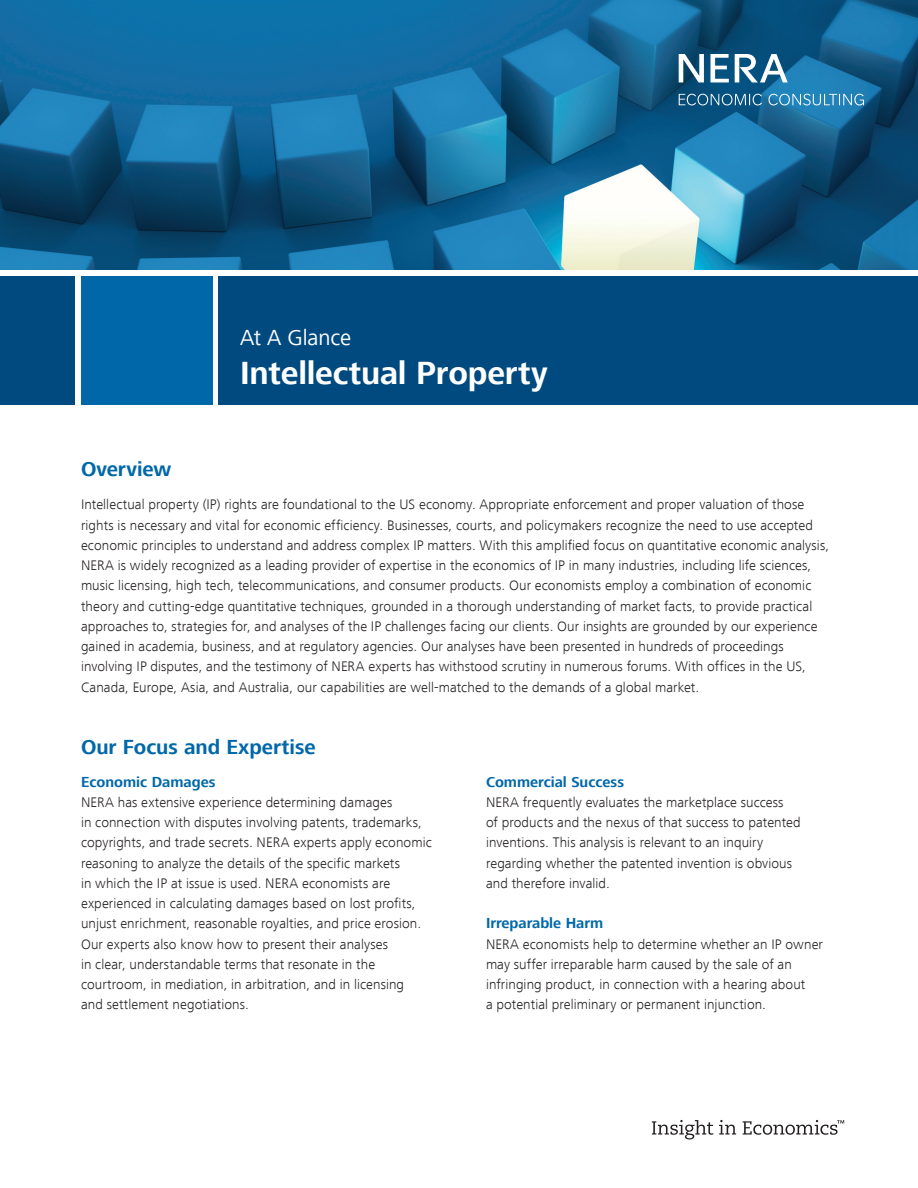
<style>
.page{position:relative;width:918px;height:1188px;background:#fff}
.page>*{position:absolute;margin:0;border:0;box-sizing:border-box;transform-origin:0 0}
.t1{font:700 33px "Frutiger Next LT";letter-spacing:-.005em;color:#fff}
.t2{font:22.5px "Frutiger Next LT";letter-spacing:-.005em;color:#fff}
.t3{font:700 21px "Frutiger Next LT";color:#0068a9}
.t4{font:700 15px "Frutiger Next LT";color:#0068a9}
.t5{font:300 14.25px/20.2px "Frutiger Next LT";letter-spacing:.005em;color:#231f20}
</style>
<div class="page">
<div style="left:219px;top:276px;width:699px;height:129px;background:#004a7f"></div>
<div style="left:0;top:276px;width:75px;height:129px;background:#004a7f"></div>
<div style="left:81px;top:276px;width:131px;height:129px;background:#0068a9"></div>
<img style="left:0;top:0;width:918px;height:270px">
<svg style="left:679px;top:54px;width:25px;height:28px"></svg>
<svg style="left:710px;top:54px;width:19px;height:28px"></svg>
<svg style="left:735px;top:54px;width:53px;height:28px"></svg>
<svg style="left:679px;top:94px;width:83px;height:11px"></svg>
<svg style="left:768px;top:94px;width:96px;height:11px"></svg>
<svg style="left:652px;top:1120px;width:61px;height:19px"></svg>
<svg style="left:719px;top:1120px;width:17px;height:15px"></svg>
<svg style="left:743px;top:1120px;width:101px;height:15px"></svg>
<h2 class="t2" style="left:240px;top:325px;width:113px">At A Glance</h2>
<h1 class="t1" style="left:240px;top:355px;width:309px">Intellectual Property</h1>
<h3 class="t3" style="left:81px;top:457px;width:92px">Overview</h3>
<p class="t5" style="left:81px;top:495px;width:750px">Intellectual property (IP) rights are foundational to the US economy. Appropriate enforcement and proper valuation of those rights is necessary and vital for economic efficiency. Businesses, courts, and policymakers recognize the need to use accepted economic principles to understand and address complex IP matters. With this amplified focus on quantitative economic analysis, NERA is widely recognized as a leading provider of expertise in the economics of IP in many industries, including life sciences, music licensing, high tech, telecommunications, and consumer products. Our economists employ a combination of economic theory and cutting-edge quantitative techniques, grounded in a thorough understanding of market facts, to provide practical approaches to, strategies for, and analyses of the IP challenges facing our clients. Our insights are grounded by our experience gained in academia, business, and at regulatory agencies. Our analyses have been presented in hundreds of proceedings involving IP disputes, and the testimony of NERA experts has withstood scrutiny in numerous forums. With offices in the US, Canada, Europe, Asia, and Australia, our capabilities are well-matched to the demands of a global market.</p>
<h3 class="t3" style="left:81px;top:735px;width:236px">Our Focus and Expertise</h3>
<p class="t4" style="left:81px;top:773px;width:136px">Economic Damages</p>
<p class="t5" style="left:81px;top:792px;width:352px">NERA has extensive experience determining damages<br>in connection with disputes involving patents, trademarks, copyrights, and trade secrets. NERA experts apply economic reasoning to analyze the details of the specific markets<br>in which the IP at issue is used. NERA economists are experienced in calculating damages based on lost profits, unjust enrichment, reasonable royalties, and price erosion.<br>Our experts also know how to present their analyses<br>in clear, understandable terms that resonate in the courtroom, in mediation, in arbitration, and in licensing<br>and settlement negotiations.</p>
<p class="t4" style="left:486px;top:773px;width:140px">Commercial Success</p>
<p class="t5" style="left:486px;top:792px;width:316px">NERA frequently evaluates the marketplace success<br>of products and the nexus of that success to patented inventions. This analysis is relevant to an inquiry regarding whether the patented invention is obvious and therefore invalid.</p>
<p class="t4" style="left:486px;top:915px;width:119px">Irreparable Harm</p>
<p class="t5" style="left:486px;top:934px;width:339px">NERA economists help to determine whether an IP owner may suffer irreparable harm caused by the sale of an infringing product, in connection with a hearing about<br>a potential preliminary or permanent injunction.</p>
</div>
